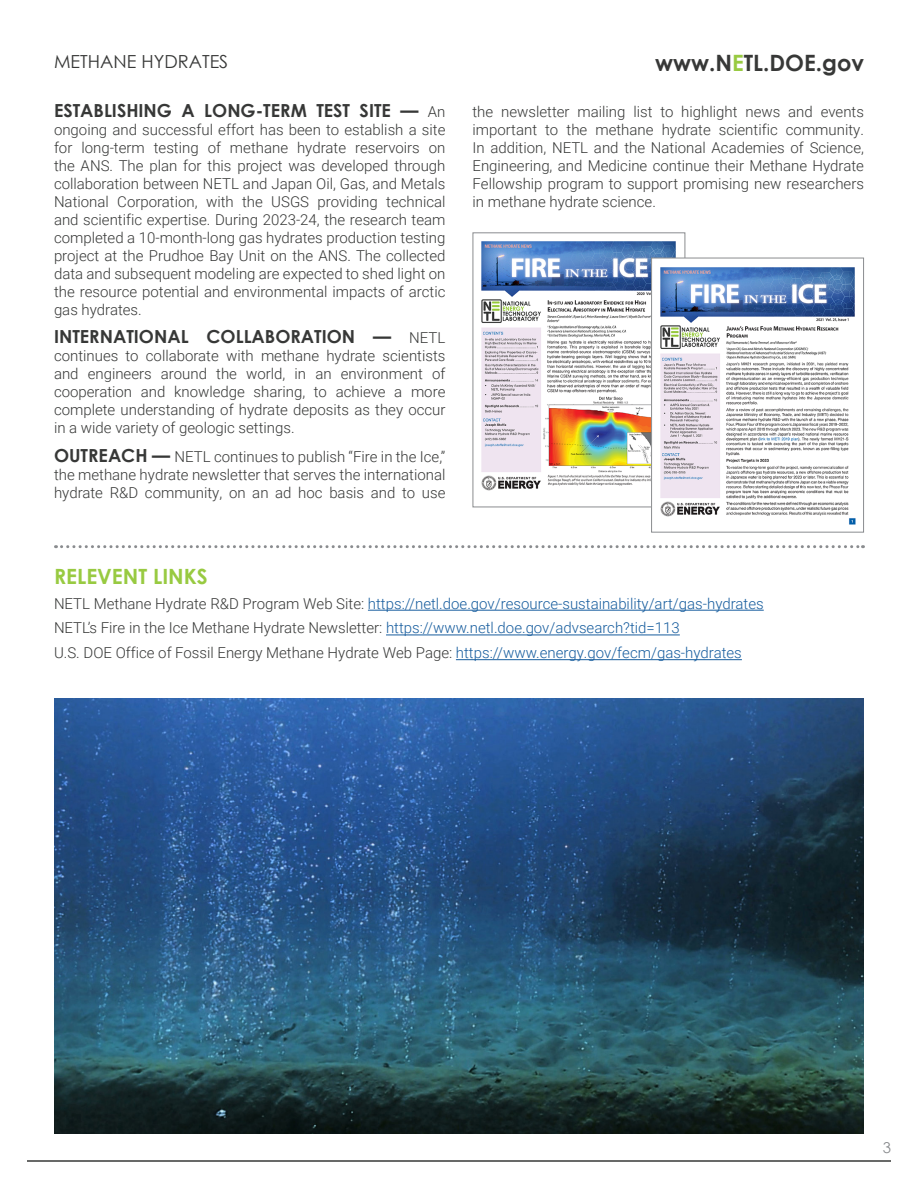
<style>
.page{position:relative;width:918px;height:1188px;background:#fff}
.page>*{position:absolute;margin:0;border:0;box-sizing:border-box;transform-origin:0 0}
.t1{font:700 22.5px "Century Gothic";color:#373837}
.Subheader{font:700 21px "Century Gothic";color:#98ca41}
.Body_Text{font:700 18px "Century Gothic";color:#373837}
.t2{font:18px "Century Gothic";color:#373837}
.Body_Text-2{font:300 15px/18px "Roboto";color:#373837;text-align:justify}
.Body_Text-3{font:300 15px "Roboto";color:#175d9e}
.t3{font:15px "Century Gothic";color:#8a8c8f}
.s1{color:#98ca41}
.s2{font-family:"Roboto";font-weight:300;font-size:15px}
.s3{font-family:"Century Gothic";font-weight:700;font-size:18px}
.s4{color:#373837}
.s5{color:#175d9e}
</style>
<div class="page">
<hr style="left:27px;top:1160px;width:864px;height:2px;background:#373837">
<hr style="left:368px;top:610px;width:396px;height:1px;background:#175d9e">
<hr style="left:386px;top:635px;width:294px;height:1px;background:#175d9e">
<hr style="left:456px;top:659px;width:286px;height:1px;background:#175d9e">
<img style="left:54px;top:698px;width:810px;height:436px">
<svg style="left:56px;top:545px;width:807px;height:3px"></svg>
<img style="left:481px;top:241px;width:202px;height:250px">
<div style="left:472px;top:232px;width:213px;height:275px;border:1px solid #8a8c8f"></div>
<img style="left:653px;top:260px;width:203px;height:265px">
<div style="left:651px;top:258px;width:213px;height:275px;border:1px solid #8a8c8f"></div>
<p class="t2" style="left:54px;top:48px;width:176px">METHANE HYDRATES</p>
<h1 class="t1" style="left:655px;top:46px;width:210px">www.N<span class="s1">E</span>TL.DOE.gov</h1>
<p class="Body_Text" style="left:54px;top:97px;width:393px">ESTABLISHING A LONG-TERM TEST SITE — <span class="s2">An</span></p>
<p class="Body_Text-2" style="left:54px;top:120px;width:393px">ongoing and successful effort has been to establish a site for long-term testing of methane hydrate reservoirs on the ANS. The plan for this project was developed through collaboration between NETL and Japan Oil, Gas, and Metals National Corporation, with the USGS providing technical and scientific expertise. During 2023-24, the research team completed a 10-month-long gas hydrates production testing project at the Prudhoe Bay Unit on the ANS. The collected data and subsequent modeling are expected to shed light on the resource potential and environmental impacts of arctic gas hydrates.</p>
<p class="Body_Text" style="left:54px;top:323px;width:393px">INTERNATIONAL COLLABORATION — <span class="s2">NETL</span></p>
<p class="Body_Text-2" style="left:54px;top:346px;width:393px">continues to collaborate with methane hydrate scientists and engineers around the world, in an environment of cooperation and knowledge sharing, to achieve a more complete understanding of hydrate deposits as they occur in a wide variety of geologic settings.</p>
<p class="Body_Text-2" style="left:54px;top:447px;width:393px"><span class="s3">OUTREACH —</span> NETL continues to publish “Fire in the Ice,” the methane hydrate newsletter that serves the international hydrate R&amp;D community, on an ad hoc basis and to use</p>
<p class="Body_Text-2" style="left:472px;top:102px;width:393px">the newsletter mailing list to highlight news and events important to the methane hydrate scientific community.<br>In addition, NETL and the National Academies of Science, Engineering, and Medicine continue their Methane Hydrate Fellowship program to support promising new researchers in methane hydrate science.</p>
<p class="Subheader" style="left:54px;top:560px;width:155px">RELEVENT LINKS</p>
<p class="Body_Text-3" style="left:54px;top:593px;width:711px"><span class="s4">NETL Methane Hydrate R&amp;D Program Web Site:</span> https://netl.doe.gov/resource-sustainability/art/gas-hydrates</p>
<p class="Body_Text-2" style="left:54px;top:619px;width:627px">NETL’s Fire in the Ice Methane Hydrate Newsletter: <span class="s5">https://www.netl.doe.gov/advsearch?tid=113</span></p>
<p class="Body_Text-2" style="left:54px;top:643px;width:689px">U.S. DOE Office of Fossil Energy Methane Hydrate Web Page: <span class="s5">https://www.energy.gov/fecm/gas-hydrates</span></p>
<p class="t3" style="left:883px;top:1137px;width:10px">3</p>
</div>
